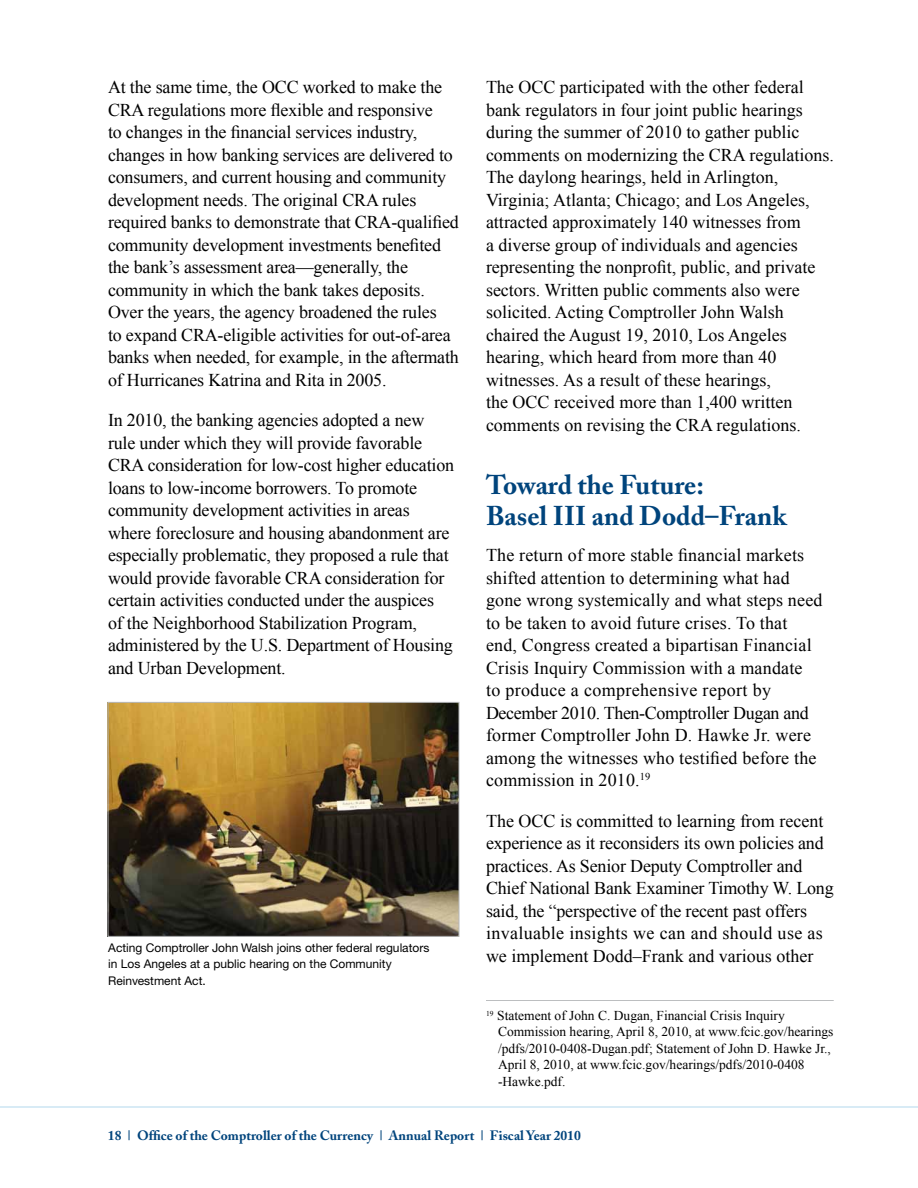
<style>
.page{position:relative;width:918px;height:1188px;background:#fff}
.page>*{position:absolute;margin:0;border:0;box-sizing:border-box;transform-origin:0 0}
.t1{font:700 27px/31.5px "Adobe Caslon";color:#00447c}
.Body{font:18px/22.5px "Times New Roman";letter-spacing:-.01em;color:#000}
.Body-2{font:18px/22.5px "Times New Roman";letter-spacing:.01em;color:#000}
.Footnote_w__numbers{font:13.5px/16.5px "Times New Roman";color:#000}
.t2{font:700 13.5px "Adobe Caslon";color:#00447c}
.Photo_Caption{font:12px/16.5px "Helvetica Neue CE";color:#000}
</style>
<div class="page">
<hr style="left:0;top:1106px;width:918px;height:2px;background:#d8ebf5">
<hr style="left:486px;top:1000px;width:348px;height:1px;background:#bcbec0">
<img style="left:110px;top:704px;width:347px;height:231px">
<div style="left:108px;top:702px;width:351px;height:235px;border:1px solid #b6b8ba"></div>
<p class="Body" style="left:108px;top:76px;width:352px">At the same time, the OCC worked to make the CRA regulations more flexible and responsive<br>to changes in the financial services industry, changes in how banking services are delivered to consumers, and current housing and community development needs. The original CRA rules required banks to demonstrate that CRA-qualified community development investments benefited the bank’s assessment area—generally, the community in which the bank takes deposits.<br>Over the years, the agency broadened the rules<br>to expand CRA-eligible activities for out-of-area banks when needed, for example, in the aftermath of Hurricanes Katrina and Rita in 2005.</p>
<p class="Body" style="left:108px;top:409px;width:348px">In 2010, the banking agencies adopted a new rule under which they will provide favorable CRA consideration for low-cost higher education loans to low-income borrowers. To promote community development activities in areas where foreclosure and housing abandonment are especially problematic, they proposed a rule that would provide favorable CRA consideration for certain activities conducted under the auspices<br>of the Neighborhood Stabilization Program, administered by the U.S. Department of Housing and Urban Development.</p>
<p class="Photo_Caption" style="left:108px;top:939px;width:323px">Acting Comptroller John Walsh joins other federal regulators in Los Angeles at a public hearing on the Community<br>Reinvestment Act.</p>
<p class="Body" style="left:486px;top:76px;width:349px">The OCC participated with the other federal bank regulators in four joint public hearings during the summer of 2010 to gather public comments on modernizing the CRA regulations.<br>The daylong hearings, held in Arlington, Virginia; Atlanta; Chicago; and Los Angeles, attracted approximately 140 witnesses from<br>a diverse group of individuals and agencies representing the nonprofit, public, and private sectors. Written public comments also were solicited. Acting Comptroller John Walsh chaired the August 19, 2010, Los Angeles hearing, which heard from more than 40 witnesses. As a result of these hearings,<br>the OCC received more than 1,400 written comments on revising the CRA regulations.</p>
<p class="t1" style="left:486px;top:469px;width:302px">Toward the Future:<br>Basel III and Dodd–Frank</p>
<p class="Body-2" style="left:486px;top:544px;width:338px">The return of more stable financial markets shifted attention to determining what had gone wrong systemically and what steps need to be taken to avoid future crises. To that end, Congress created a bipartisan Financial Crisis Inquiry Commission with a mandate<br>to produce a comprehensive report by December 2010. Then-Comptroller Dugan and former Comptroller John D. Hawke Jr. were among the witnesses who testified before the commission in 2010.<sup>19</sup></p>
<p class="Body" style="left:486px;top:809px;width:349px">The OCC is committed to learning from recent experience as it reconsiders its own policies and practices. As Senior Deputy Comptroller and Chief National Bank Examiner Timothy W. Long said, the “perspective of the recent past offers invaluable insights we can and should use as we implement Dodd–Frank and various other</p>
<p class="Footnote_w__numbers" style="left:498px;top:1007px;width:337px;text-indent:-12px"><sup>19</sup> Statement of John C. Dugan, Financial Crisis Inquiry Commission hearing, April 8, 2010, at www.fcic.gov/hearings /pdfs/2010-0408-Dugan.pdf; Statement of John D. Hawke Jr., April 8, 2010, at www.fcic.gov/hearings/pdfs/2010-0408 -Hawke.pdf.</p>
<p class="t2" style="left:108px;top:1127px;width:474px">18 | Office of the Comptroller of the Currency | Annual Report | Fiscal Year 2010</p>
</div>
